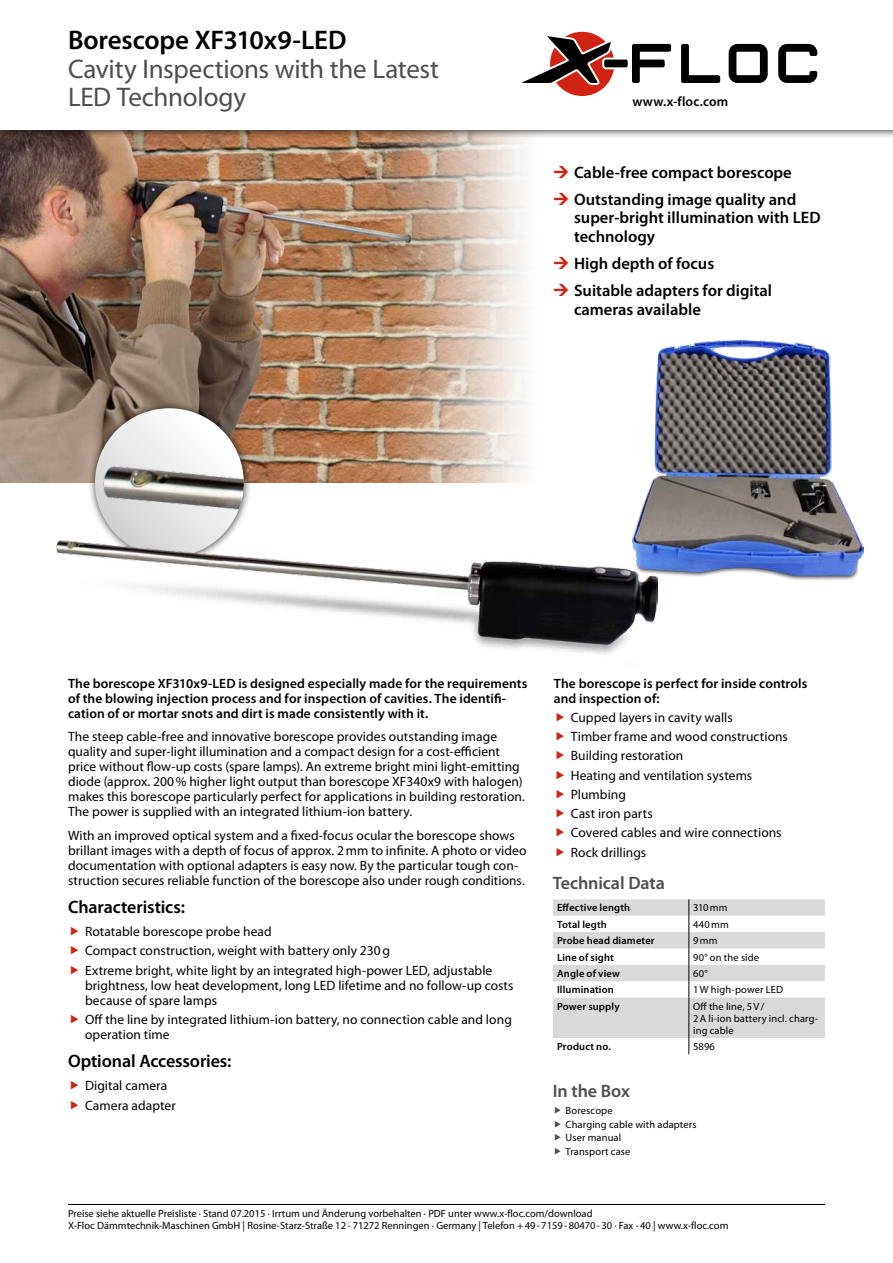
<style>
.page{position:relative;width:893px;height:1263px;background:#fff}
.page>*{position:absolute;margin:0;border:0;box-sizing:border-box;transform-origin:0 0}
.t1{font:27px/28.5px "Myriad Pro";letter-spacing:-.01em;color:#4e4e4d}
.t2{font:600 27px "Myriad Pro";letter-spacing:-.01em;color:#000}
.t3{font:600 18px "Myriad Pro";letter-spacing:-.005em;color:#000}
.t4{font:600 18px "Myriad Pro";letter-spacing:-.005em;color:#4e4e4d}
.t5{font:600 16.5px/27px "Myriad Pro";color:#000}
.t6{font:13.5px/15px "Myriad Pro";letter-spacing:.005em;color:#000}
.t7{font:600 13.5px/15px "Myriad Pro";letter-spacing:.005em;color:#000}
.t8{font:10.5px/12px "Myriad Pro";color:#000}
.t9{font:600 10.5px "Myriad Pro";letter-spacing:.015em;color:#000}
</style>
<div class="page">
<hr style="left:68px;top:1204px;width:757px;height:1px;background:#000">
<img style="left:0;top:139px;width:528px;height:344px">
<img style="left:632px;top:340px;width:232px;height:240px">
<div style="left:87px;top:400px;width:165px;height:165px;background:#000;opacity:.75"></div>
<div style="left:95px;top:408px;width:149px;height:149px;background:linear-gradient(to right,#e2e3e4,#fdfcfb);border-radius:74px"></div>
<img style="left:103px;top:466px;width:141px;height:74px">
<svg style="left:553px;top:899px;width:272px;height:155px"></svg>
<img style="left:57px;top:540px;width:601px;height:114px">
<div style="left:0;top:0;width:893px;height:139px;background:#000;opacity:.75"></div>
<div style="left:0;top:0;width:893px;height:130px;background:#fff"></div>
<div style="left:604px;top:60px;width:24px;height:7px;background:#000;border-radius:2px"></div>
<svg style="left:632px;top:44px;width:39px;height:39px"></svg>
<svg style="left:729px;top:44px;width:39px;height:39px"></svg>
<svg style="left:778px;top:44px;width:39px;height:39px"></svg>
<svg style="left:681px;top:44px;width:39px;height:39px"></svg>
<svg style="left:522px;top:32px;width:92px;height:64px"></svg>
<h1 class="t2" style="left:68px;top:23px;width:280px">Borescope XF310x9-LED</h1>
<h1 class="t1" style="left:68px;top:54px;width:373px">Cavity Inspections with the Latest<br>LED Technology</h1>
<p class="t7" style="left:632px;top:94px;width:97px">www.x-floc.com</p>
<p class="t5" style="left:574px;top:158px;width:224px">Cable-free compact borescope<br>Outstanding image quality and</p>
<p class="t5" style="left:574px;top:208px;width:248px;line-height:18.8px">super-bright illumination with LED technology</p>
<p class="t5" style="left:574px;top:250px;width:200px">High depth of focus<br>Suitable adapters for digital</p>
<p class="t5" style="left:574px;top:295px;width:128px">cameras available</p>
<p class="t7" style="left:68px;top:675px;width:461px">The borescope XF310x9-LED is designed especially made for the requirements of the blowing injection process and for inspection of cavities. The identifi&shy;cation of or mortar snots and dirt is made consistently with it.</p>
<p class="t6" style="left:68px;top:729px;width:458px">The steep cable-free and innovative borescope provides outstanding image quality and super-light illumination and a compact design for a cost-efficient price without flow-up costs (spare lamps). An extreme bright mini light-emitting diode (approx. 200% higher light output than borescope XF340x9 with halogen) makes this borescope particularly perfect for applications in building restoration.<br>The power is supplied with an integrated lithium-ion battery.</p>
<p class="t6" style="left:68px;top:827px;width:460px">With an improved optical system and a fixed-focus ocular the borescope shows brillant images with a depth of focus of approx. 2mm to infinite. A photo or video documentation with optional adapters is easy now. By the particular tough con&shy;struction secures reliable function of the borescope also under rough conditions.</p>
<h2 class="t3" style="left:68px;top:895px;width:118px">Characteristics:</h2>
<p class="t6" style="left:85px;top:922px;width:409px;line-height:19.2px">Rotatable borescope probe head<br>Compact construction, weight with battery only 230g<br>Extreme bright, white light by an integrated high-power LED, adjustable</p>
<p class="t6" style="left:85px;top:977px;width:430px">brightness, low heat development, long LED lifetime and no follow-up costs because of spare lamps</p>
<p class="t6" style="left:85px;top:1011px;width:428px">Off the line by integrated lithium-ion battery, no connection cable and long operation time</p>
<h2 class="t3" style="left:68px;top:1049px;width:165px">Optional Accessories:</h2>
<p class="t6" style="left:85px;top:1076px;width:92px;line-height:19.2px">Digital camera<br>Camera adapter</p>
<p class="t7" style="left:554px;top:675px;width:255px">The borescope is perfect for inside controls and inspection of:</p>
<p class="t6" style="left:571px;top:707px;width:219px;line-height:19.2px">Cupped layers in cavity walls<br>Timber frame and wood constructions<br>Building restoration<br>Heating and ventilation systems<br>Plumbing<br>Cast iron parts<br>Covered cables and wire connections<br>Rock drillings</p>
<h2 class="t4" style="left:553px;top:871px;width:114px">Technical Data</h2>
<p class="t9" style="left:557px;top:901px;width:75px">Effective length</p>
<p class="t8" style="left:693px;top:902px;width:36px">310mm</p>
<p class="t9" style="left:557px;top:918px;width:51px">Total legth</p>
<p class="t8" style="left:693px;top:918px;width:37px">440mm</p>
<p class="t9" style="left:557px;top:934px;width:99px">Probe head diameter</p>
<p class="t8" style="left:693px;top:934px;width:26px">9mm</p>
<p class="t9" style="left:557px;top:950px;width:58px">Line of sight</p>
<p class="t8" style="left:693px;top:951px;width:68px">90° on the side</p>
<p class="t9" style="left:557px;top:967px;width:64px">Angle of view</p>
<p class="t8" style="left:693px;top:967px;width:16px">60°</p>
<p class="t9" style="left:557px;top:983px;width:58px">Illumination</p>
<p class="t8" style="left:693px;top:984px;width:92px">1W high-power LED</p>
<p class="t9" style="left:557px;top:999px;width:64px">Power supply</p>
<p class="t8" style="left:693px;top:1000px;width:126px">Off the line, 5V/<br>2A li-ion battery incl. charg&shy;ing cable</p>
<p class="t9" style="left:557px;top:1040px;width:55px">Product no.</p>
<p class="t8" style="left:693px;top:1040px;width:23px">5896</p>
<h2 class="t4" style="left:553px;top:1079px;width:79px">In the Box</h2>
<p class="t8" style="left:566px;top:1104px;width:133px;line-height:13.5px">Borescope<br>Charging cable with adapters<br>User manual<br>Transport case</p>
<p class="t8" style="left:68px;top:1207px;width:662px">Preise siehe aktuelle Preisliste · Stand 07.2015 · Irrtum und Änderung vorbehalten · PDF unter www.x-floc.com/download<br>X-Floc Dämmtechnik-Maschinen GmbH | Rosine-Starz-Straße 12 · 71272 Renningen · Germany | Telefon +49-7159-80470-30 · Fax -40 | www.x-floc.com</p>
</div>
